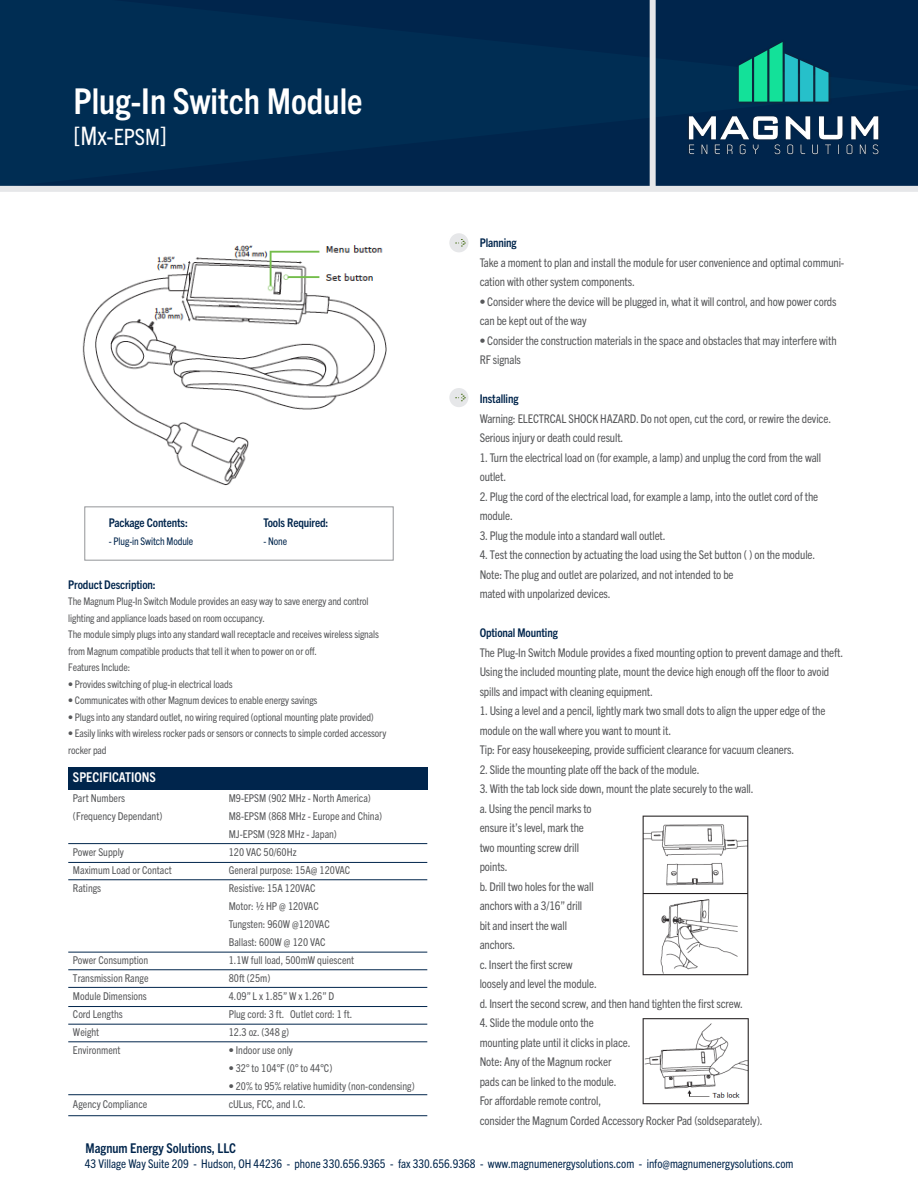
<style>
.page{position:relative;width:918px;height:1188px;background:#fff}
.page>*{position:absolute;margin:0;border:0;box-sizing:border-box;transform-origin:0 0}
.t1{font:700 condensed 35.7px "Trade Gothic Next LT Pro";color:#fff}
.t2{font:condensed 25.5px "Trade Gothic Next LT Pro";color:#fff}
.t3{font:700 condensed 13.5px "Trade Gothic Next LT Pro";color:#00254c}
.t4{font:700 condensed 13.5px "Trade Gothic Next LT Pro";color:#fff}
.t5{font:condensed 12px/19.5px "Trade Gothic Next LT Pro";letter-spacing:-.01em;color:#57585a}
.t6{font:condensed 12px "Trade Gothic Next LT Pro";color:#00254c}
.t7{font:700 condensed 12px "Trade Gothic Next LT Pro";letter-spacing:-.01em;color:#00254c}
.t8{font:condensed 10.8px/18px "Trade Gothic Next LT Pro";color:#57585a}
.t9{font:condensed 10.5px/16.5px "Trade Gothic Next LT Pro";letter-spacing:-.01em;color:#57585a}
.t10{font:condensed 10.5px "Trade Gothic Next LT Pro";letter-spacing:-.01em;color:#00254c}
.s1{font-size:22.5px}
</style>
<div class="page">
<div style="left:0;top:0;width:918px;height:186px;background:#002d53"></div>
<div style="left:650px;top:0;width:6px;height:190px;background:#e6e7e9"></div>
<div style="left:0;top:186px;width:918px;height:6px;background:#e6e7e9"></div>
<img style="left:82px;top:245px;width:305px;height:241px">
<div style="left:68px;top:767px;width:360px;height:23px;background:#00254c"></div>
<hr style="left:68px;top:862px;width:359px;height:1px;background:#00254c">
<hr style="left:68px;top:843px;width:359px;height:1px;background:#00254c">
<hr style="left:68px;top:1115px;width:359px;height:1px;background:#00254c">
<hr style="left:68px;top:880px;width:359px;height:1px;background:#00254c">
<hr style="left:68px;top:952px;width:359px;height:1px;background:#00254c">
<hr style="left:68px;top:970px;width:359px;height:1px;background:#00254c">
<hr style="left:68px;top:987px;width:359px;height:1px;background:#00254c">
<hr style="left:68px;top:1006px;width:359px;height:1px;background:#00254c">
<hr style="left:68px;top:1024px;width:359px;height:1px;background:#00254c">
<hr style="left:68px;top:1042px;width:359px;height:1px;background:#00254c">
<hr style="left:68px;top:1094px;width:359px;height:1px;background:#00254c">
<svg style="left:448px;top:232px;width:22px;height:22px"></svg>
<div style="left:447px;top:231px;width:24px;height:24px;border:2px solid #fff;border-radius:50%"></div>
<svg style="left:456px;top:239px;width:9px;height:8px"></svg>
<div style="left:448px;top:387px;width:22px;height:21px;background:#e6e7e9;border-radius:50%"></div>
<div style="left:447px;top:386px;width:24px;height:23px;border:2px solid #fff;border-radius:50%"></div>
<svg style="left:456px;top:394px;width:9px;height:7px"></svg>
<img style="left:642px;top:815px;width:107px;height:161px">
<img style="left:642px;top:1018px;width:107px;height:87px">
<div style="left:736px;top:39px;width:95px;height:65px;background:#231f20;opacity:.75"></div>
<svg style="left:739px;top:42px;width:90px;height:60px;background:#129288"></svg>
<svg style="left:688px;top:111px;width:191px;height:44px"></svg>
<p class="t1" style="left:74px;top:76px;width:291px">Plug-In Switch Module</p>
<p class="t2" style="left:74px;top:118px;width:95px">[Mx-<span class="s1">EPSM</span>]</p>
<p class="t7" style="left:109px;top:515px;width:80px">Package Contents:</p>
<p class="t10" style="left:109px;top:534px;width:86px">- Plug-in Switch Module</p>
<p class="t7" style="left:263px;top:515px;width:66px">Tools Required:</p>
<p class="t10" style="left:263px;top:534px;width:25px">- None</p>
<p class="t7" style="left:68px;top:576px;width:89px">Product Description:</p>
<p class="t9" style="left:68px;top:592px;width:302px">The Magnum Plug-In Switch Module provides an easy way to save energy and control lighting and appliance loads based on room occupancy.</p>
<p class="t9" style="left:68px;top:625px;width:312px">The module simply plugs into any standard wall receptacle and receives wireless signals from Magnum compatible products that tell it when to power on or off.</p>
<p class="t9" style="left:68px;top:658px;width:63px">Features Include:</p>
<p class="t9" style="left:68px;top:675px;width:166px">• Provides switching of plug-in electrical loads</p>
<p class="t9" style="left:68px;top:691px;width:251px">• Communicates with other Magnum devices to enable energy savings</p>
<p class="t9" style="left:68px;top:708px;width:307px">• Plugs into any standard outlet, no wiring required (optional mounting plate provided)</p>
<p class="t9" style="left:68px;top:724px;width:320px">• Easily links with wireless rocker pads or sensors or connects to simple corded accessory rocker pad</p>
<p class="t4" style="left:73px;top:768px;width:84px">SPECIFICATIONS</p>
<p class="t8" style="left:73px;top:788px;width:54px">Part Numbers</p>
<p class="t8" style="left:73px;top:806px;width:91px">(Frequency Dependant)</p>
<p class="t8" style="left:73px;top:842px;width:52px">Power Supply</p>
<p class="t8" style="left:73px;top:860px;width:100px">Maximum Load or Contact<br>Ratings</p>
<p class="t8" style="left:229px;top:788px;width:144px">M9-EPSM (902 MHz - North America)</p>
<p class="t8" style="left:229px;top:806px;width:155px">M8-EPSM (868 MHz - Europe and China)</p>
<p class="t8" style="left:229px;top:824px;width:110px">MJ-EPSM (928 MHz - Japan)</p>
<p class="t8" style="left:229px;top:842px;width:69px">120 VAC 50/60Hz</p>
<p class="t8" style="left:229px;top:860px;width:123px">General purpose: 15A@ 120VAC</p>
<p class="t8" style="left:229px;top:878px;width:88px">Resistive: 15A 120VAC</p>
<p class="t8" style="left:229px;top:896px;width:92px">Motor: ½ HP @ 120VAC</p>
<p class="t8" style="left:229px;top:914px;width:102px">Tungsten: 960W @120VAC</p>
<p class="t8" style="left:229px;top:932px;width:98px">Ballast: 600W @ 120 VAC</p>
<p class="t8" style="left:229px;top:950px;width:127px">1.1W full load, 500mW quiescent</p>
<p class="t8" style="left:229px;top:968px;width:43px">80ft (25m)</p>
<p class="t8" style="left:229px;top:986px;width:107px">4.09” L x 1.85” W x 1.26” D</p>
<p class="t8" style="left:229px;top:1004px;width:125px">Plug cord: 3 ft. Outlet cord: 1 ft.</p>
<p class="t8" style="left:229px;top:1022px;width:62px">12.3 oz. (348 g)</p>
<p class="t8" style="left:229px;top:1040px;width:66px">• Indoor use only</p>
<p class="t8" style="left:229px;top:1058px;width:105px">• 32° to 104°F (0° to 44°C)</p>
<p class="t8" style="left:229px;top:1076px;width:187px">• 20% to 95% relative humidity (non-condensing)</p>
<p class="t8" style="left:229px;top:1094px;width:78px">cULus, FCC, and I.C.</p>
<p class="t8" style="left:73px;top:950px;width:77px">Power Consumption</p>
<p class="t8" style="left:73px;top:968px;width:77px">Transmission Range</p>
<p class="t8" style="left:73px;top:986px;width:75px">Module Dimensions</p>
<p class="t8" style="left:73px;top:1004px;width:51px">Cord Lengths</p>
<p class="t8" style="left:73px;top:1022px;width:28px">Weight</p>
<p class="t8" style="left:73px;top:1040px;width:49px">Environment</p>
<p class="t8" style="left:73px;top:1094px;width:76px">Agency Compliance</p>
<p class="t7" style="left:480px;top:235px;width:39px">Planning</p>
<p class="t5" style="left:480px;top:252px;width:366px">Take a moment to plan and install the module for user convenience and optimal communi&shy;cation with other system components.</p>
<p class="t5" style="left:480px;top:291px;width:358px">• Consider where the device will be plugged in, what it will control, and how power cords can be kept out of the way</p>
<p class="t5" style="left:480px;top:330px;width:358px">• Consider the construction materials in the space and obstacles that may interfere with<br>RF signals</p>
<p class="t7" style="left:480px;top:391px;width:40px">Installing</p>
<p class="t5" style="left:480px;top:408px;width:353px">Warning: ELECTRCAL SHOCK HAZARD. Do not open, cut the cord, or rewire the device.</p>
<p class="t5" style="left:480px;top:427px;width:145px">Serious injury or death could result.</p>
<p class="t5" style="left:480px;top:447px;width:343px">1. Turn the electrical load on (for example, a lamp) and unplug the cord from the wall outlet.</p>
<p class="t5" style="left:480px;top:486px;width:340px">2. Plug the cord of the electrical load, for example a lamp, into the outlet cord of the module.</p>
<p class="t5" style="left:480px;top:525px;width:187px">3. Plug the module into a standard wall outlet.</p>
<p class="t5" style="left:480px;top:544px;width:337px">4. Test the connection by actuating the load using the Set button ( ) on the module.</p>
<p class="t5" style="left:480px;top:564px;width:255px">Note: The plug and outlet are polarized, and not intended to be</p>
<p class="t5" style="left:480px;top:583px;width:132px">mated with unpolarized devices.</p>
<p class="t7" style="left:480px;top:625px;width:80px">Optional Mounting</p>
<p class="t5" style="left:480px;top:642px;width:365px">The Plug-In Switch Module provides a fixed mounting option to prevent damage and theft.<br>Using the included mounting plate, mount the device high enough off the floor to avoid spills and impact with cleaning equipment.</p>
<p class="t5" style="left:480px;top:700px;width:347px">1. Using a level and a pencil, lightly mark two small dots to align the upper edge of the module on the wall where you want to mount it.</p>
<p class="t5" style="left:480px;top:739px;width:316px">Tip: For easy housekeeping, provide sufficient clearance for vacuum cleaners.</p>
<p class="t5" style="left:480px;top:759px;width:221px">2. Slide the mounting plate off the back of the module.</p>
<p class="t5" style="left:480px;top:778px;width:275px">3. With the tab lock side down, mount the plate securely to the wall.</p>
<p class="t5" style="left:480px;top:798px;width:114px">a. Using the pencil marks to</p>
<p class="t5" style="left:480px;top:817px;width:106px">ensure it’s level, mark the</p>
<p class="t5" style="left:480px;top:837px;width:101px">two mounting screw drill</p>
<p class="t5" style="left:480px;top:856px;width:29px">points.</p>
<p class="t5" style="left:480px;top:876px;width:116px">b. Drill two holes for the wall</p>
<p class="t5" style="left:480px;top:895px;width:104px">anchors with a 3/16” drill</p>
<p class="t5" style="left:480px;top:915px;width:89px">bit and insert the wall</p>
<p class="t5" style="left:480px;top:934px;width:37px">anchors.</p>
<p class="t5" style="left:480px;top:954px;width:95px">c. Insert the first screw</p>
<p class="t5" style="left:480px;top:973px;width:119px">loosely and level the module.</p>
<p class="t5" style="left:480px;top:993px;width:265px">d. Insert the second screw, and then hand tighten the first screw.</p>
<p class="t5" style="left:480px;top:1012px;width:116px">4. Slide the module onto the</p>
<p class="t5" style="left:480px;top:1032px;width:152px">mounting plate until it clicks in place.</p>
<p class="t5" style="left:480px;top:1051px;width:133px">Note: Any of the Magnum rocker</p>
<p class="t5" style="left:480px;top:1071px;width:138px">pads can be linked to the module.</p>
<p class="t5" style="left:480px;top:1090px;width:123px">For affordable remote control,</p>
<p class="t5" style="left:480px;top:1110px;width:284px">consider the Magnum Corded Accessory Rocker Pad (soldseparately).</p>
<p class="t3" style="left:86px;top:1139px;width:152px">Magnum Energy Solutions, LLC</p>
<p class="t6" style="left:85px;top:1155px;width:710px">43 Village Way Suite 209 - Hudson, OH 44236 - phone 330.656.9365 - fax 330.656.9368 - www.magnumenergysolutions.com - info@magnumenergysolutions.com</p>
</div>
